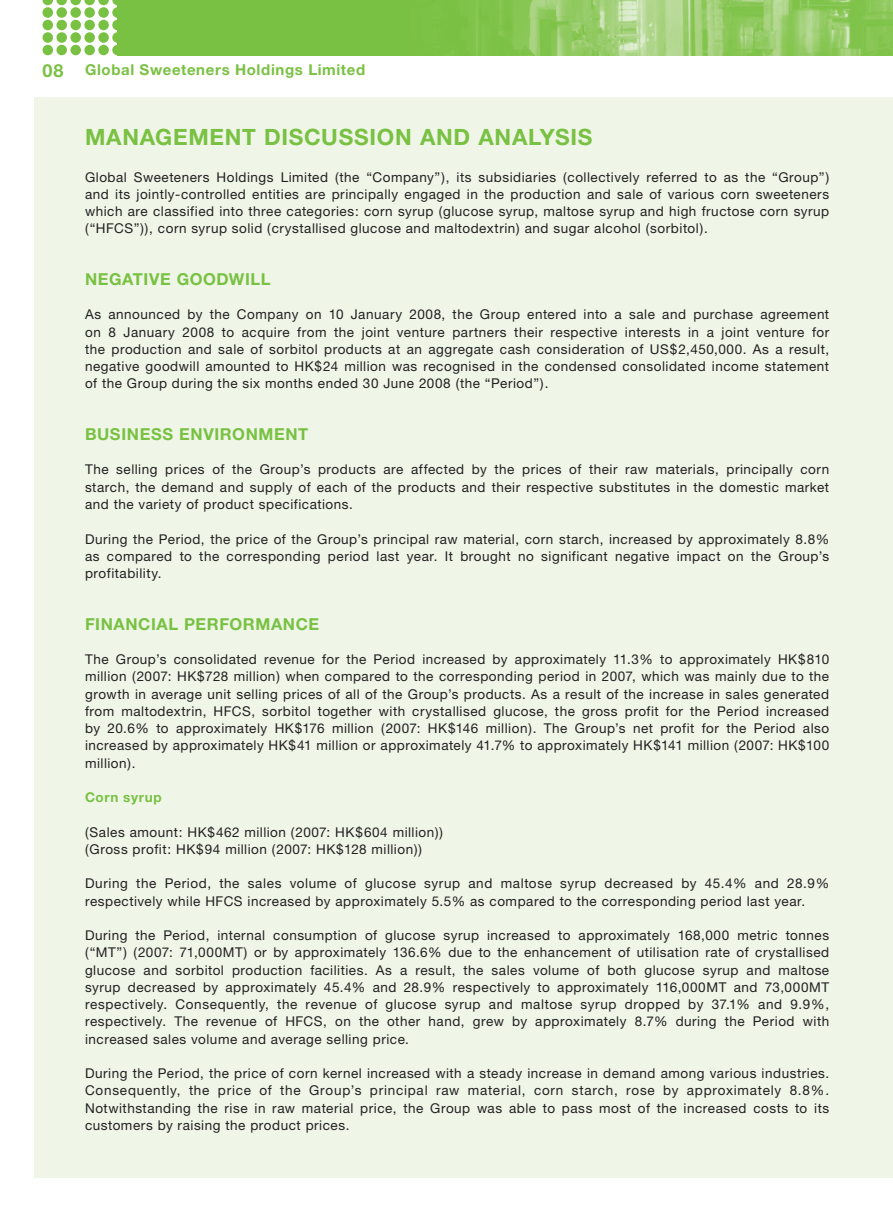
<style>
.page{position:relative;width:893px;height:1212px;background:#fff}
.page>*{position:absolute;margin:0;border:0;box-sizing:border-box;transform-origin:0 0}
.t1{font:700 22.5px "Helvetica Neue";letter-spacing:.035em;color:#79c142}
.t2{font:700 18px "Helvetica Neue";color:#79c142}
.t3{font:700 16.5px "Helvetica Neue";letter-spacing:.035em;color:#79c142}
.t4{font:700 15px "Helvetica Neue";letter-spacing:.04em;color:#79c142}
.t5{font:13.5px/17.2px "Helvetica Neue";letter-spacing:.04em;color:#231f20;text-align:justify}
.t6{font:700 13.5px "Helvetica Neue";letter-spacing:.05em;color:#79c142}
</style>
<div class="page">
<div style="left:34px;top:98px;width:859px;height:1080px;background:#eff6e8"></div>
<div style="left:98px;top:7px;width:11px;height:11px;background:#79c142;border-radius:50%"></div>
<div style="left:84px;top:7px;width:11px;height:11px;background:#79c142;border-radius:50%"></div>
<div style="left:70px;top:7px;width:11px;height:11px;background:#79c142;border-radius:50%"></div>
<div style="left:56px;top:7px;width:11px;height:11px;background:#79c142;border-radius:50%"></div>
<div style="left:43px;top:7px;width:10px;height:11px;background:#79c142;border-radius:50%"></div>
<div style="left:112px;top:7px;width:11px;height:11px;background:#79c142;border-radius:50%"></div>
<div style="left:43px;top:20px;width:10px;height:10px;background:#79c142;border-radius:50%"></div>
<div style="left:56px;top:20px;width:11px;height:10px;background:#79c142;border-radius:50%"></div>
<div style="left:70px;top:20px;width:11px;height:10px;background:#79c142;border-radius:50%"></div>
<div style="left:84px;top:20px;width:11px;height:10px;background:#79c142;border-radius:50%"></div>
<div style="left:98px;top:20px;width:11px;height:10px;background:#79c142;border-radius:50%"></div>
<div style="left:112px;top:20px;width:11px;height:10px;background:#79c142;border-radius:50%"></div>
<div style="left:43px;top:32px;width:10px;height:11px;background:#79c142;border-radius:50%"></div>
<div style="left:56px;top:32px;width:11px;height:11px;background:#79c142;border-radius:50%"></div>
<div style="left:70px;top:32px;width:11px;height:11px;background:#79c142;border-radius:50%"></div>
<div style="left:84px;top:32px;width:11px;height:11px;background:#79c142;border-radius:50%"></div>
<div style="left:98px;top:32px;width:11px;height:11px;background:#79c142;border-radius:50%"></div>
<div style="left:112px;top:32px;width:11px;height:11px;background:#79c142;border-radius:50%"></div>
<div style="left:43px;top:45px;width:10px;height:10px;background:#79c142;border-radius:50%"></div>
<div style="left:56px;top:45px;width:11px;height:10px;background:#79c142;border-radius:50%"></div>
<div style="left:70px;top:45px;width:11px;height:10px;background:#79c142;border-radius:50%"></div>
<div style="left:84px;top:45px;width:11px;height:10px;background:#79c142;border-radius:50%"></div>
<div style="left:98px;top:45px;width:11px;height:10px;background:#79c142;border-radius:50%"></div>
<div style="left:112px;top:45px;width:11px;height:10px;background:#79c142;border-radius:50%"></div>
<svg style="left:43px;top:0;width:75px;height:5px"></svg>
<img style="left:118px;top:0;width:775px;height:55px">
<h2 class="t2" style="left:43px;top:64px;width:22px">08</h2>
<p class="t4" style="left:85px;top:64px;width:282px">Global Sweeteners Holdings Limited</p>
<h1 class="t1" style="left:85px;top:129px;width:509px">MANAGEMENT DISCUSSION AND ANALYSIS</h1>
<p class="t5" style="left:85px;top:170px;width:746px">Global Sweeteners Holdings Limited (the “Company”), its subsidiaries (collectively referred to as the “Group”) and its jointly-controlled entities are principally engaged in the production and sale of various corn sweeteners which are classified into three categories: corn syrup (glucose syrup, maltose syrup and high fructose corn syrup (“HFCS”)), corn syrup solid (crystallised glucose and maltodextrin) and sugar alcohol (sorbitol).</p>
<p class="t3" style="left:85px;top:273px;width:187px">NEGATIVE GOODWILL</p>
<p class="t5" style="left:85px;top:307px;width:746px">As announced by the Company on 10 January 2008, the Group entered into a sale and purchase agreement on 8 January 2008 to acquire from the joint venture partners their respective interests in a joint venture for the production and sale of sorbitol products at an aggregate cash consideration of US$2,450,000. As a result, negative goodwill amounted to HK$24 million was recognised in the condensed consolidated income statement of the Group during the six months ended 30 June 2008 (the “Period”).</p>
<p class="t3" style="left:85px;top:428px;width:225px">BUSINESS ENVIRONMENT</p>
<p class="t5" style="left:85px;top:462px;width:746px">The selling prices of the Group’s products are affected by the prices of their raw materials, principally corn starch, the demand and supply of each of the products and their respective substitutes in the domestic market and the variety of product specifications.</p>
<p class="t5" style="left:85px;top:531px;width:746px">During the Period, the price of the Group’s principal raw material, corn starch, increased by approximately 8.8% as compared to the corresponding period last year. It brought no significant negative impact on the Group’s profitability.</p>
<p class="t3" style="left:85px;top:618px;width:236px">FINANCIAL PERFORMANCE</p>
<p class="t5" style="left:85px;top:652px;width:746px">The Group’s consolidated revenue for the Period increased by approximately 11.3% to approximately HK$810 million (2007: HK$728 million) when compared to the corresponding period in 2007, which was mainly due to the growth in average unit selling prices of all of the Group’s products. As a result of the increase in sales generated from maltodextrin, HFCS, sorbitol together with crystallised glucose, the gross profit for the Period increased by 20.6% to approximately HK$176 million (2007: HK$146 million). The Group’s net profit for the Period also increased by approximately HK$41 million or approximately 41.7% to approximately HK$141 million (2007: HK$100 million).</p>
<p class="t6" style="left:85px;top:792px;width:78px">Corn syrup</p>
<p class="t5" style="left:85px;top:824px;width:360px">(Sales amount: HK$462 million (2007: HK$604 million)) (Gross profit: HK$94 million (2007: HK$128 million))</p>
<p class="t5" style="left:85px;top:876px;width:746px">During the Period, the sales volume of glucose syrup and maltose syrup decreased by 45.4% and 28.9% respectively while HFCS increased by approximately 5.5% as compared to the corresponding period last year.</p>
<p class="t5" style="left:85px;top:928px;width:746px">During the Period, internal consumption of glucose syrup increased to approximately 168,000 metric tonnes (“MT”) (2007: 71,000MT) or by approximately 136.6% due to the enhancement of utilisation rate of crystallised glucose and sorbitol production facilities. As a result, the sales volume of both glucose syrup and maltose syrup decreased by approximately 45.4% and 28.9% respectively to approximately 116,000MT and 73,000MT respectively. Consequently, the revenue of glucose syrup and maltose syrup dropped by 37.1% and 9.9%, respectively. The revenue of HFCS, on the other hand, grew by approximately 8.7% during the Period with increased sales volume and average selling price.</p>
<p class="t5" style="left:85px;top:1066px;width:746px">During the Period, the price of corn kernel increased with a steady increase in demand among various industries.<br>Consequently, the price of the Group’s principal raw material, corn starch, rose by approximately 8.8%.<br>Notwithstanding the rise in raw material price, the Group was able to pass most of the increased costs to its customers by raising the product prices.</p>
</div>
